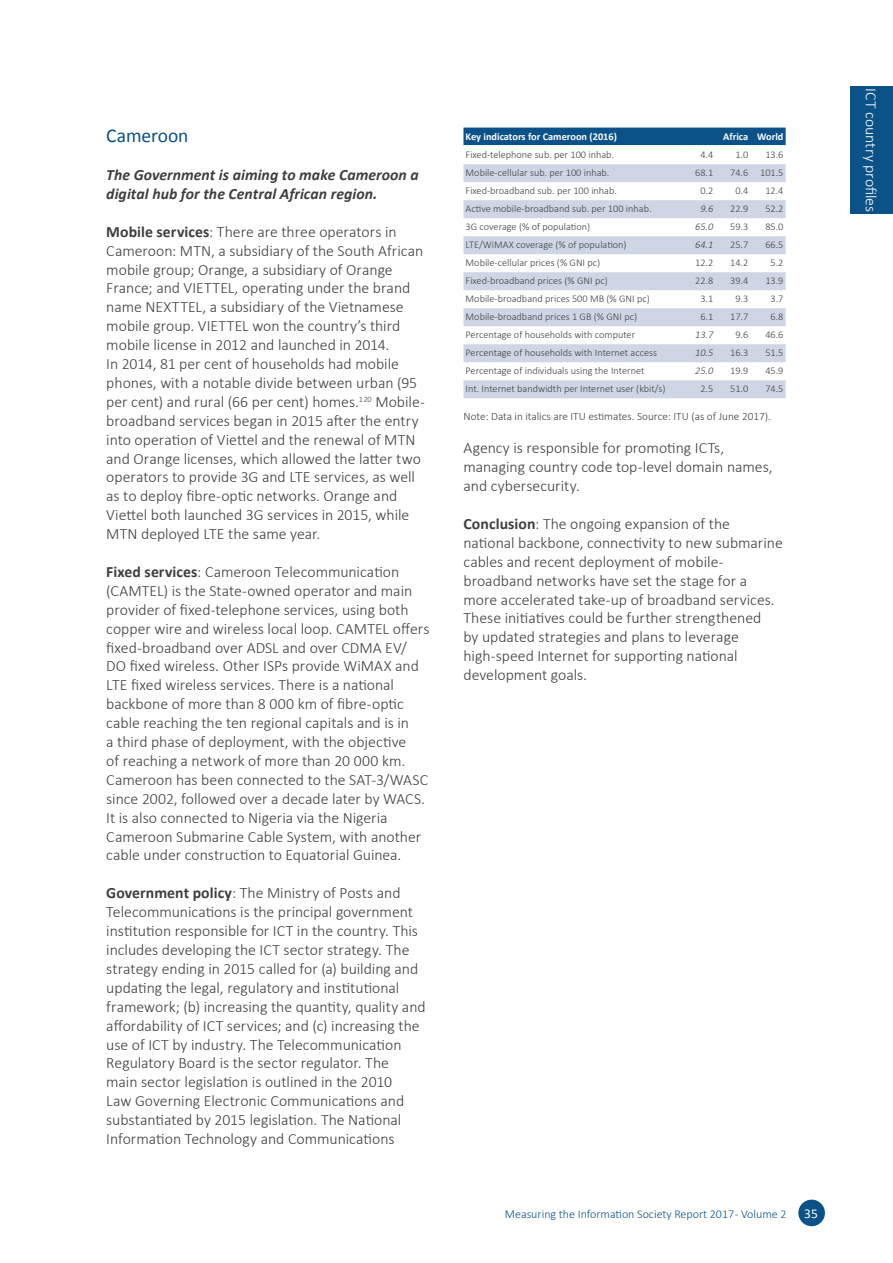
<style>
.page{position:relative;width:893px;height:1263px;background:#fff}
.page>*{position:absolute;margin:0;border:0;box-sizing:border-box;transform-origin:0 0}
.Heading_2_next_page{font:19.5px "Calibri";letter-spacing:-.005em;color:#0a5288}
.t1{font:300 15.75px/18.9px "Calibri";color:#3e3e3f}
.t2{font:italic 700 15.75px/18.9px "Calibri";letter-spacing:.005em;color:#3e3e3f}
.t3{font:300 15.75px "Calibri";color:#fff}
.t4{font:13.5px "Calibri";color:#fff}
.t5{font:300 12px "Calibri";color:#0a5288}
.Source_text{font:300 11.25px "Calibri";color:#3e3e3f}
.Table_head_small_lef{font:700 10.35px "Calibri";color:#fff}
.Table_head_small_rig{font:700 10.35px "Calibri";color:#fff}
.Table_text_small_lef{font:300 10.2px "Calibri";color:#3e3e3f}
.Table_text_small_rig{font:300 10.2px "Calibri";color:#3e3e3f}
.Table_text_small_rig-2{font:italic 300 10.2px "Calibri";color:#3e3e3f}
.s1{font-weight:700}
</style>
<div class="page">
<div style="left:798px;top:1199px;width:27px;height:27px;background:#0a5288;border-radius:50%"></div>
<div style="left:850px;top:86px;width:43px;height:128px;background:#0a5288"></div>
<div style="left:463px;top:128px;width:323px;height:17px;background:#0a5288"></div>
<svg style="left:463px;top:164px;width:323px;height:234px;fill:#ced6e6"></svg>
<h2 class="Heading_2_next_page" style="left:106px;top:122px;width:84px">Cameroon</h2>
<p class="t2" style="left:106px;top:165px;width:314px">The Government is aiming to make Cameroon a digital hub for the Central African region.</p>
<p class="t1" style="left:106px;top:222px;width:320px"><span class="s1">Mobile services</span>: There are three operators in Cameroon: MTN, a subsidiary of the South African mobile group; Orange, a subsidiary of Orange France; and VIETTEL, operating under the brand name NEXTTEL, a subsidiary of the Vietnamese mobile group. VIETTEL won the country’s third mobile license in 2012 and launched in 2014.<br>In 2014, 81 per cent of households had mobile phones, with a notable divide between urban (95 per cent) and rural (66 per cent) homes.<sup>120</sup> Mobile&shy;broadband services began in 2015 after the entry into operation of Viettel and the renewal of MTN and Orange licenses, which allowed the latter two operators to provide 3G and LTE services, as well as to deploy fibre-optic networks. Orange and Viettel both launched 3G services in 2015, while MTN deployed LTE the same year.</p>
<p class="t1" style="left:106px;top:562px;width:325px"><span class="s1">Fixed services</span>: Cameroon Telecommunication (CAMTEL) is the State-owned operator and main provider of fixed-telephone services, using both copper wire and wireless local loop. CAMTEL offers fixed-broadband over ADSL and over CDMA EV/ DO fixed wireless. Other ISPs provide WiMAX and LTE fixed wireless services. There is a national backbone of more than 8 000 km of fibre-optic cable reaching the ten regional capitals and is in<br>a third phase of deployment, with the objective<br>of reaching a network of more than 20 000 km.<br>Cameroon has been connected to the SAT-3/WASC since 2002, followed over a decade later by WACS.<br>It is also connected to Nigeria via the Nigeria Cameroon Submarine Cable System, with another cable under construction to Equatorial Guinea.</p>
<p class="t1" style="left:106px;top:883px;width:321px"><span class="s1">Government policy</span>: The Ministry of Posts and Telecommunications is the principal government institution responsible for ICT in the country. This includes developing the ICT sector strategy. The strategy ending in 2015 called for (a) building and updating the legal, regulatory and institutional framework; (b) increasing the quantity, quality and affordability of ICT services; and (c) increasing the use of ICT by industry. The Telecommunication Regulatory Board is the sector regulator. The<br>main sector legislation is outlined in the 2010<br>Law Governing Electronic Communications and substantiated by 2015 legislation. The National Information Technology and Communications</p>
<p class="Table_head_small_lef" style="left:466px;top:129px;width:153px">Key indicators for Cameroon (2016)</p>
<p class="Table_head_small_rig" style="left:723px;top:129px;width:27px">Africa</p>
<p class="Table_head_small_rig" style="left:757px;top:129px;width:28px">World</p>
<p class="Table_text_small_lef" style="left:466px;top:149px;width:150px">Fixed-telephone sub. per 100 inhab.</p>
<p class="Table_text_small_rig" style="left:700px;top:149px;width:14px">4.4</p>
<p class="Table_text_small_rig" style="left:735px;top:149px;width:14px">1.0</p>
<p class="Table_text_small_rig" style="left:765px;top:149px;width:20px">13.6</p>
<p class="Table_text_small_lef" style="left:466px;top:167px;width:145px">Mobile-cellular sub. per 100 inhab.</p>
<p class="Table_text_small_rig" style="left:695px;top:167px;width:20px">68. 1</p>
<p class="Table_text_small_rig" style="left:730px;top:167px;width:20px">74.6</p>
<p class="Table_text_small_rig" style="left:760px;top:167px;width:25px">101.5</p>
<p class="Table_text_small_lef" style="left:466px;top:185px;width:153px">Fixed-broadband sub. per 100 inhab.</p>
<p class="Table_text_small_rig" style="left:700px;top:185px;width:14px">0.2</p>
<p class="Table_text_small_rig" style="left:735px;top:185px;width:14px">0.4</p>
<p class="Table_text_small_rig" style="left:765px;top:185px;width:20px">12.4</p>
<p class="Table_text_small_lef" style="left:466px;top:203px;width:187px">Active mobile-broadband sub. per 100 inhab.</p>
<p class="Table_text_small_rig-2" style="left:700px;top:203px;width:14px">9.6</p>
<p class="Table_text_small_rig" style="left:730px;top:203px;width:20px">22.9</p>
<p class="Table_text_small_rig" style="left:765px;top:203px;width:20px">52.2</p>
<p class="Table_text_small_lef" style="left:466px;top:221px;width:126px">3G coverage (% of population)</p>
<p class="Table_text_small_rig-2" style="left:695px;top:221px;width:20px">65.0</p>
<p class="Table_text_small_rig" style="left:730px;top:221px;width:20px">59.3</p>
<p class="Table_text_small_rig" style="left:765px;top:221px;width:20px">85.0</p>
<p class="Table_text_small_lef" style="left:466px;top:239px;width:163px">LTE/WiMAX coverage (% of population)</p>
<p class="Table_text_small_rig-2" style="left:695px;top:239px;width:20px">64.1</p>
<p class="Table_text_small_rig" style="left:730px;top:239px;width:20px">25.7</p>
<p class="Table_text_small_rig" style="left:765px;top:239px;width:20px">66.5</p>
<p class="Table_text_small_lef" style="left:466px;top:257px;width:136px">Mobile-cellular prices (% GNI pc)</p>
<p class="Table_text_small_rig" style="left:695px;top:257px;width:20px">12.2</p>
<p class="Table_text_small_rig" style="left:730px;top:257px;width:20px">14. 2</p>
<p class="Table_text_small_rig" style="left:770px;top:257px;width:14px">5.2</p>
<p class="Table_text_small_lef" style="left:466px;top:275px;width:144px">Fixed-broadband prices (% GNI pc)</p>
<p class="Table_text_small_rig" style="left:695px;top:275px;width:20px">22.8</p>
<p class="Table_text_small_rig" style="left:730px;top:275px;width:20px">39.4</p>
<p class="Table_text_small_rig" style="left:765px;top:275px;width:20px">13.9</p>
<p class="Table_text_small_lef" style="left:466px;top:293px;width:186px">Mobile-broadband prices 500 MB (% GNI pc)</p>
<p class="Table_text_small_rig" style="left:700px;top:293px;width:14px">3.1</p>
<p class="Table_text_small_rig" style="left:735px;top:293px;width:14px">9.3</p>
<p class="Table_text_small_rig" style="left:770px;top:293px;width:14px">3.7</p>
<p class="Table_text_small_lef" style="left:466px;top:311px;width:173px">Mobile-broadband prices 1 GB (% GNI pc)</p>
<p class="Table_text_small_rig" style="left:700px;top:311px;width:14px">6.1</p>
<p class="Table_text_small_rig" style="left:730px;top:311px;width:20px">17.7</p>
<p class="Table_text_small_rig" style="left:770px;top:311px;width:14px">6.8</p>
<p class="Table_text_small_lef" style="left:466px;top:329px;width:171px">Percentage of households with computer</p>
<p class="Table_text_small_rig-2" style="left:695px;top:329px;width:20px">13.7</p>
<p class="Table_text_small_rig" style="left:735px;top:329px;width:14px">9.6</p>
<p class="Table_text_small_rig" style="left:765px;top:329px;width:20px">46.6</p>
<p class="Table_text_small_lef" style="left:466px;top:347px;width:193px">Percentage of households with Internet access</p>
<p class="Table_text_small_rig-2" style="left:695px;top:347px;width:20px">10.5</p>
<p class="Table_text_small_rig" style="left:730px;top:347px;width:20px">16.3</p>
<p class="Table_text_small_rig" style="left:765px;top:347px;width:20px">51.5</p>
<p class="Table_text_small_lef" style="left:466px;top:365px;width:180px">Percentage of individuals using the Internet</p>
<p class="Table_text_small_rig-2" style="left:695px;top:365px;width:20px">25.0</p>
<p class="Table_text_small_rig" style="left:730px;top:365px;width:20px">19.9</p>
<p class="Table_text_small_rig" style="left:765px;top:365px;width:20px">45.9</p>
<p class="Table_text_small_lef" style="left:466px;top:383px;width:201px">Int. Internet bandwidth per Internet user (kbit/s)</p>
<p class="Table_text_small_rig" style="left:700px;top:383px;width:14px">2.5</p>
<p class="Table_text_small_rig" style="left:730px;top:383px;width:20px">51.0</p>
<p class="Table_text_small_rig" style="left:765px;top:383px;width:20px">74.5</p>
<p class="Source_text" style="left:463px;top:410px;width:309px">Note: Data in italics are ITU estimates. Source: ITU (as of June 2017).</p>
<p class="t1" style="left:463px;top:438px;width:311px">Agency is responsible for promoting ICTs, managing country code top-level domain names, and cybersecurity.</p>
<p class="t1" style="left:463px;top:514px;width:321px"><span class="s1">Conclusion</span>: The ongoing expansion of the national backbone, connectivity to new submarine cables and recent deployment of mobile&shy;broadband networks have set the stage for a more accelerated take-up of broadband services.<br>These initiatives could be further strengthened<br>by updated strategies and plans to leverage high-speed Internet for supporting national development goals.</p>
<p class="t5" style="left:505px;top:1206px;width:283px">Measuring the Information Society Report 2017 - Volume 2</p>
<p class="t4" style="left:804px;top:1204px;width:15px">35</p>
<p class="t3" style="left:881px;top:88px;width:126px;rotate:90deg">ICT country profiles</p>
</div>
